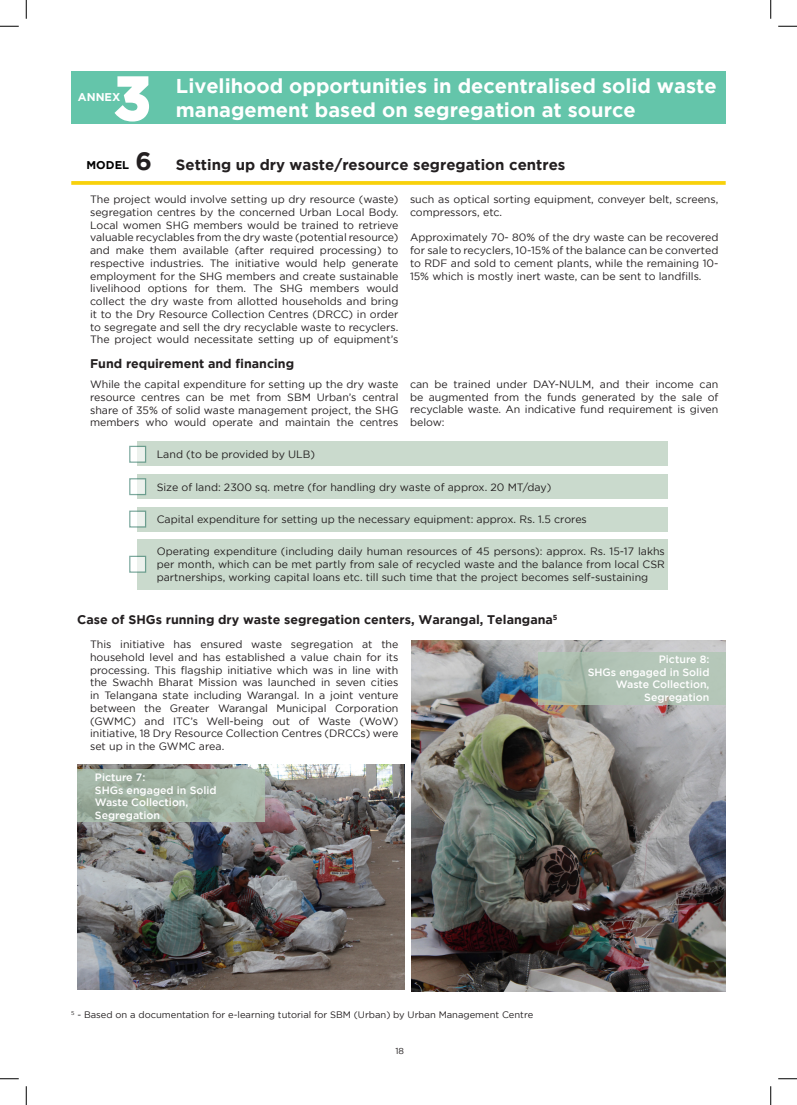
<style>
.page{position:relative;width:797px;height:1105px;background:#fff}
.page>*{position:absolute;margin:0;border:0;box-sizing:border-box;transform-origin:0 0}
.t1{font:700 60px "Gotham";color:#fff}
.t2{font:700 25px "Gotham";color:#231f20}
.t3{font:700 20px "Gotham";color:#fff}
.t4{font:700 15px "Gotham";color:#231f20}
.t5{font:700 12.5px "Gotham";color:#231f20}
.t6{font:700 11.25px "Gotham";color:#fff}
.t7{font:700 11.25px "Gotham";color:#000}
.t8{font:10.62px/12.8px "Gotham";color:#231f20;text-align:justify}
.t9{font:500 10.62px/12.8px "Gotham";color:#fff}
.t10{font:9.38px "Gotham";color:#231f20}
.t11{font:8.75px "Gotham";color:#231f20}
</style>
<div class="page">
<img style="left:411px;top:640px;width:314px;height:351px">
<div style="left:71px;top:71px;width:654px;height:53px;background:#64c5aa"></div>
<svg style="left:114px;top:76px;width:35px;height:46px"></svg>
<svg style="left:71px;top:181px;width:654px;height:4px;background:#f8d319"></svg>
<img style="left:77px;top:764px;width:327px;height:225px">
<div style="left:138px;top:441px;width:529px;height:25px;background:#cadacd"></div>
<div style="left:138px;top:474px;width:529px;height:25px;background:#cadacd"></div>
<div style="left:138px;top:507px;width:529px;height:25px;background:#cadacd"></div>
<div style="left:138px;top:539px;width:529px;height:51px;background:#cadacd"></div>
<svg style="left:129px;top:446px;width:17px;height:17px"></svg>
<svg style="left:129px;top:478px;width:17px;height:17px"></svg>
<svg style="left:129px;top:511px;width:17px;height:17px"></svg>
<svg style="left:129px;top:556px;width:17px;height:17px"></svg>
<svg style="left:77px;top:769px;width:188px;height:52px;background:#a0b2a2"></svg>
<svg style="left:538px;top:652px;width:187px;height:52px;background:#aec1b3"></svg>
<svg style="left:0;top:26px;width:19px;height:1px"></svg>
<svg style="left:778px;top:26px;width:19px;height:1px"></svg>
<svg style="left:0;top:1078px;width:19px;height:1px"></svg>
<svg style="left:778px;top:1078px;width:19px;height:1px"></svg>
<svg style="left:26px;top:0;width:1px;height:19px"></svg>
<svg style="left:26px;top:1086px;width:1px;height:19px"></svg>
<svg style="left:770px;top:0;width:1px;height:19px"></svg>
<svg style="left:770px;top:1086px;width:1px;height:19px"></svg>
<p class="t1" style="left:114px;top:64px;width:39px">3</p>
<p class="t6" style="left:78px;top:91px;width:44px">ANNEX</p>
<p class="t3" style="left:176px;top:74px;width:542px">Livelihood opportunities in decentralised solid waste</p>
<p class="t3" style="left:176px;top:98px;width:461px">management based on segregation at source</p>
<p class="t7" style="left:86px;top:159px;width:44px">MODEL</p>
<p class="t2" style="left:136px;top:147px;width:18px">6</p>
<p class="t4" style="left:176px;top:156px;width:391px">Setting up dry waste/resource segregation centres</p>
<p class="t8" style="left:90px;top:193px;width:310px">The project would involve setting up dry resource (waste) segregation centres by the concerned Urban Local Body.<br>Local women SHG members would be trained to retrieve valuable recyclables from the dry waste (potential resource) and make them available (after required processing) to respective industries. The initiative would help generate employment for the SHG members and create sustainable livelihood options for them. The SHG members would collect the dry waste from allotted households and bring it to the Dry Resource Collection Centres (DRCC) in order to segregate and sell the dry recyclable waste to recyclers.</p>
<p class="t8" style="left:90px;top:333px;width:310px">The project would necessitate setting up of equipment’s</p>
<p class="t8" style="left:90px;top:378px;width:310px">While the capital expenditure for setting up the dry waste resource centres can be met from SBM Urban’s central share of 35% of solid waste management project, the SHG members who would operate and maintain the centres</p>
<p class="t8" style="left:410px;top:193px;width:310px">such as optical sorting equipment, conveyer belt, screens, compressors, etc.</p>
<p class="t8" style="left:410px;top:231px;width:310px">Approximately 70- 80% of the dry waste can be recovered for sale to recyclers, 10-15% of the balance can be converted to RDF and sold to cement plants, while the remaining 10- 15% which is mostly inert waste, can be sent to landfills.</p>
<p class="t5" style="left:90px;top:356px;width:206px">Fund requirement and financing</p>
<p class="t8" style="left:410px;top:378px;width:310px">can be trained under DAY-NULM, and their income can be augmented from the funds generated by the sale of recyclable waste. An indicative fund requirement is given below:</p>
<p class="t8" style="left:157px;top:448px;width:160px">Land (to be provided by ULB)</p>
<p class="t8" style="left:157px;top:480px;width:396px">Size of land: 2300 sq. metre (for handling dry waste of approx. 20 MT/day)</p>
<p class="t8" style="left:157px;top:513px;width:431px">Capital expenditure for setting up the necessary equipment: approx. Rs. 1.5 crores</p>
<p class="t8" style="left:157px;top:545px;width:509px">Operating expenditure (including daily human resources of 45 persons): approx. Rs. 15-17 lakhs per month, which can be met partly from sale of recycled waste and the balance from local CSR partnerships, working capital loans etc. till such time that the project becomes self-sustaining</p>
<p class="t5" style="left:77px;top:612px;width:482px">Case of SHGs running dry waste segregation centers, Warangal, Telangana<sup>5</sup></p>
<p class="t8" style="left:90px;top:638px;width:310px">This initiative has ensured waste segregation at the household level and has established a value chain for its processing. This flagship initiative which was in line with the Swachh Bharat Mission was launched in seven cities in Telangana state including Warangal. In a joint venture between the Greater Warangal Municipal Corporation (GWMC) and ITC’s Well-being out of Waste (WoW) initiative, 18 Dry Resource Collection Centres (DRCCs) were set up in the GWMC area.</p>
<p class="t9" style="left:95px;top:770px;width:52px">Picture 7:</p>
<p class="t9" style="left:95px;top:783px;width:123px">SHGs engaged in Solid<br>Waste Collection,<br>Segregation</p>
<p class="t9" style="left:659px;top:652px;width:52px">Picture 8:</p>
<p class="t9" style="left:587px;top:665px;width:123px;text-align:right">SHGs engaged in Solid<br>Waste Collection,<br>Segregation</p>
<p class="t10" style="left:71px;top:1009px;width:463px"><sup>5</sup> - Based on a documentation for e-learning tutorial for SBM (Urban) by Urban Management Centre</p>
<p class="t11" style="left:395px;top:1046px;width:10px">18</p>
</div>
